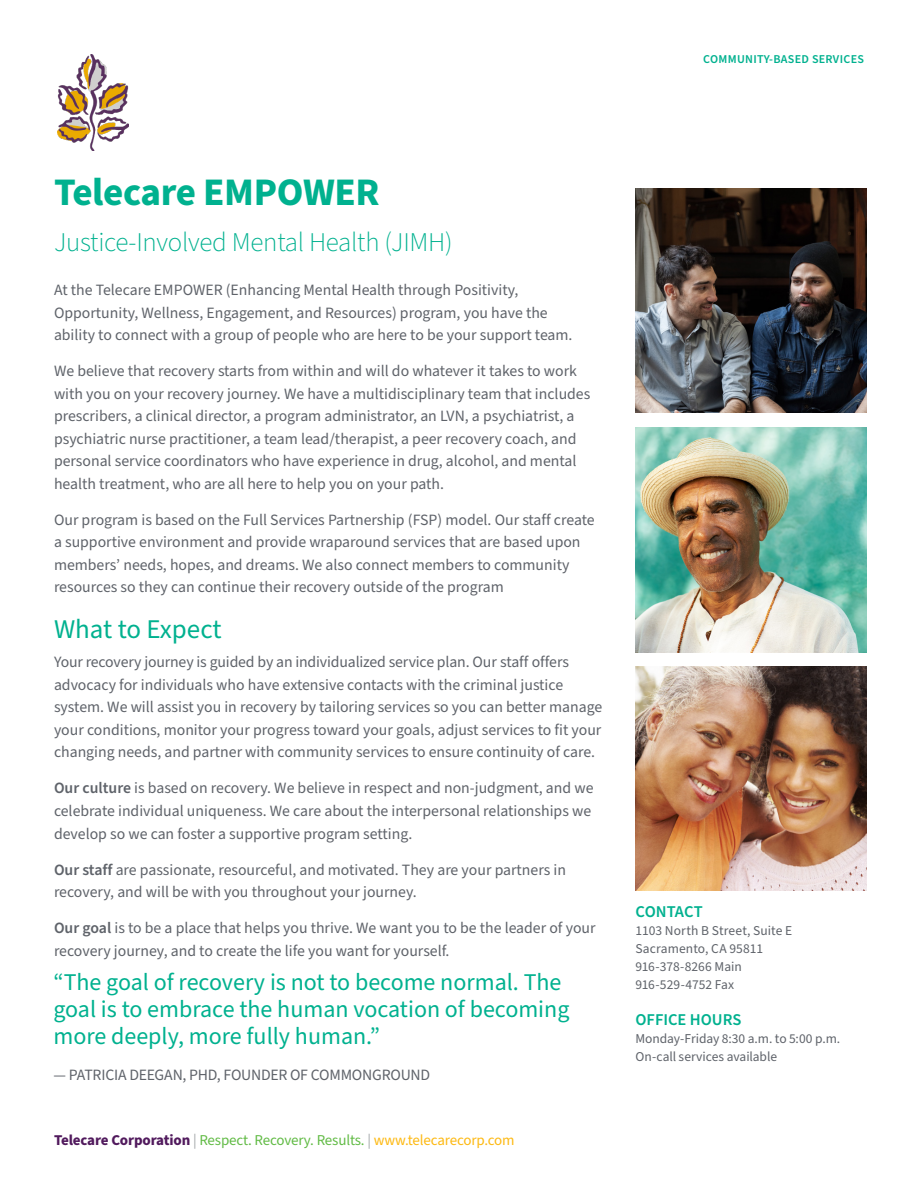
<style>
.page{position:relative;width:918px;height:1188px;background:#fff}
.page>*{position:absolute;margin:0;border:0;box-sizing:border-box;transform-origin:0 0}
.t1{font:700 39px "Source Sans Pro";letter-spacing:-.01em;color:#00b18f}
.t2{font:300 27px "Source Sans Pro";letter-spacing:-.01em;color:#00b18f}
.t3{font:27px "Source Sans Pro";color:#00b18f}
.t4{font:24px/27px "Source Sans Pro";color:#00b18f}
.t5{font:600 16.5px "Source Sans Pro";color:#00b18f}
.t6{font:15.75px/22.5px "Source Sans Pro";color:#5f636a}
.t7{font:15px "Source Sans Pro";letter-spacing:-.01em;color:#62bb46}
.t8{font:13.5px/18px "Source Sans Pro";color:#5f636a}
.t9{font:600 12px "Source Sans Pro";letter-spacing:.025em;color:#00b18f}
.s1{font-weight:600}
.s2{font-weight:700;color:#511a5d}
.s3{color:#a3a7a9}
.s4{color:#fdb913}
</style>
<div class="page">
<img style="left:635px;top:188px;width:231px;height:225px">
<img style="left:635px;top:666px;width:231px;height:225px">
<img style="left:635px;top:428px;width:231px;height:224px">
<img style="left:57px;top:54px;width:72px;height:96px">
<p class="t9" style="left:703px;top:51px;width:162px">COMMUNITY-BASED SERVICES</p>
<h1 class="t1" style="left:54px;top:165px;width:327px">Telecare EMPOWER</h1>
<h2 class="t2" style="left:54px;top:224px;width:400px">Justice-Involved Mental Health (JIMH)</h2>
<p class="t6" style="left:54px;top:279px;width:520px">At the Telecare EMPOWER (Enhancing Mental Health through Positivity,<br>Opportunity, Wellness, Engagement, and Resources) program, you have the ability to connect with a group of people who are here to be your support team.</p>
<p class="t6" style="left:54px;top:360px;width:538px">We believe that recovery starts from within and will do whatever it takes to work with you on your recovery journey. We have a multidisciplinary team that includes prescribers, a clinical director, a program administrator, an LVN, a psychiatrist, a psychiatric nurse practitioner, a team lead/therapist, a peer recovery coach, and personal service coordinators who have experience in drug, alcohol, and mental health treatment, who are all here to help you on your path.</p>
<p class="t6" style="left:54px;top:509px;width:542px">Our program is based on the Full Services Partnership (FSP) model. Our staff create a supportive environment and provide wraparound services that are based upon members’ needs, hopes, and dreams. We also connect members to community resources so they can continue their recovery outside of the program</p>
<h2 class="t3" style="left:54px;top:611px;width:169px">What to Expect</h2>
<p class="t6" style="left:54px;top:651px;width:550px">Your recovery journey is guided by an individualized service plan. Our staff offers advocacy for individuals who have extensive contacts with the criminal justice system. We will assist you in recovery by tailoring services so you can better manage your conditions, monitor your progress toward your goals, adjust services to fit your changing needs, and partner with community services to ensure continuity of care.</p>
<p class="t6" style="left:54px;top:778px;width:541px"><span class="s1">Our culture</span> is based on recovery. We believe in respect and non-judgment, and we celebrate individual uniqueness. We care about the interpersonal relationships we develop so we can foster a supportive program setting.</p>
<p class="t6" style="left:54px;top:859px;width:514px"><span class="s1">Our staff</span> are passionate, resourceful, and motivated. They are your partners in recovery, and will be with you throughout your journey.</p>
<p class="t6" style="left:54px;top:917px;width:543px"><span class="s1">Our goal</span> is to be a place that helps you thrive. We want you to be the leader of your recovery journey, and to create the life you want for yourself.</p>
<h3 class="t4" style="left:53px;top:969px;width:518px">“The goal of recovery is not to become normal. The goal is to embrace the human vocation of becoming more deeply, more fully human.”</h3>
<p class="t6" style="left:53px;top:1064px;width:378px">— PATRICIA DEEGAN, PHD, FOUNDER OF COMMONGROUND</p>
<p class="t7" style="left:54px;top:1130px;width:462px"><span class="s2">Telecare Corporation</span> <span class="s3">|</span> Respect. Recovery. Results. <span class="s3">|</span> <span class="s4">www.telecarecorp.com</span></p>
<p class="t5" style="left:635px;top:900px;width:69px">CONTACT</p>
<p class="t8" style="left:635px;top:922px;width:158px">1103 North B Street, Suite E<br>Sacramento, CA 95811<br>916-378-8266 Main<br>916-529-4752 Fax</p>
<p class="t5" style="left:635px;top:1008px;width:108px">OFFICE HOURS</p>
<p class="t8" style="left:635px;top:1030px;width:206px">Monday-Friday 8:30 a.m. to 5:00 p.m.<br>On-call services available</p>
</div>
